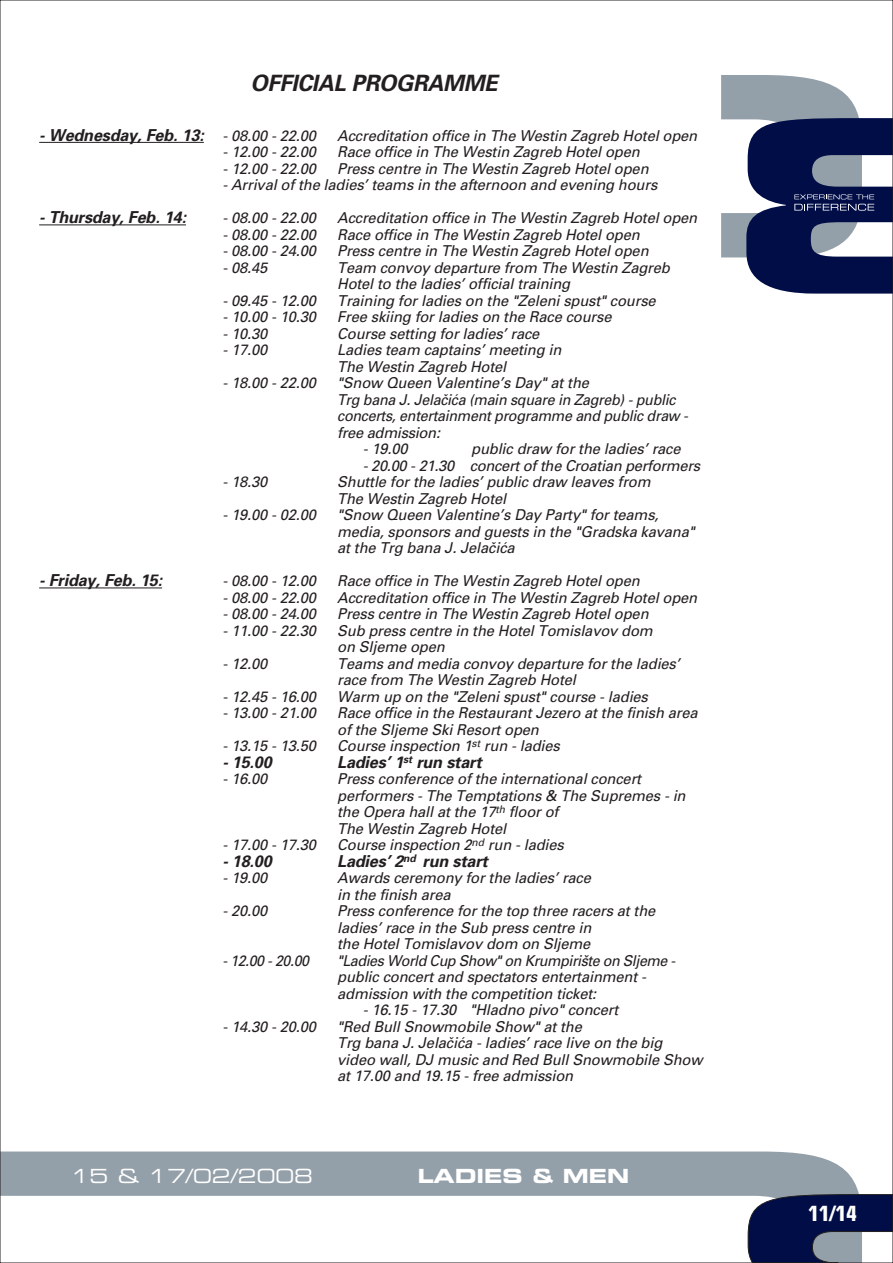
<style>
.page{position:relative;width:893px;height:1263px;background:#fff}
.page>*{position:absolute;margin:0;border:0;box-sizing:border-box;transform-origin:0 0}
.t1{font:italic 700 22.5px "Univers";letter-spacing:-.01em;color:#231f20}
.t2{font:700 condensed 21px "Eurostile";color:#fff}
.t3{font:19.5px "Eurostile Roman Extended Two";color:#fff}
.t4{font:19.5px "Eurostile Bold Extended Two";color:#fff}
.t5{font:italic 700 16.5px "Univers";letter-spacing:-.01em;color:#231f20}
.t6{font:italic 15px/16.5px "Univers";letter-spacing:-.01em;color:#231f20}
.t7{font:italic 15px/16.5px "Univers";letter-spacing:-.01em;color:#231f20;scale:.95 1}
.s1{font-weight:400;font-size:15px}
</style>
<div class="page">
<div style="left:2px;top:1151px;width:857px;height:45px;background:#94a0a9"></div>
<svg style="left:747px;top:1194px;width:144px;height:67px"></svg>
<svg style="left:721px;top:75px;width:170px;height:219px"></svg>
<hr style="left:39px;top:142px;width:165px;height:1px;background:#231f20">
<hr style="left:39px;top:224px;width:147px;height:1px;background:#231f20">
<hr style="left:39px;top:587px;width:123px;height:1px;background:#231f20">
<h1 class="t1" style="left:250px;top:70px;width:249px">OFFICIAL PROGRAMME</h1>
<p class="t5" style="left:39px;top:125px;width:278px">- Wednesday, Feb. 13: <span class="s1">- 08.00 - 22.00</span></p>
<p class="t6" style="left:337px;top:127px;width:362px">Accreditation office in The Westin Zagreb Hotel open</p>
<p class="t6" style="left:222px;top:144px;width:95px">- 12.00 - 22.00</p>
<p class="t6" style="left:337px;top:144px;width:304px">Race office in The Westin Zagreb Hotel open</p>
<p class="t6" style="left:222px;top:160px;width:95px">- 12.00 - 22.00</p>
<p class="t6" style="left:337px;top:160px;width:313px">Press centre in The Westin Zagreb Hotel open</p>
<p class="t6" style="left:222px;top:177px;width:436px">- Arrival of the ladies’ teams in the afternoon and evening hours</p>
<p class="t5" style="left:39px;top:207px;width:149px">- Thursday, Feb. 14:</p>
<p class="t6" style="left:222px;top:210px;width:95px">- 08.00 - 22.00</p>
<p class="t6" style="left:337px;top:210px;width:362px">Accreditation office in The Westin Zagreb Hotel open</p>
<p class="t6" style="left:222px;top:226px;width:95px">- 08.00 - 22.00</p>
<p class="t6" style="left:337px;top:226px;width:304px">Race office in The Westin Zagreb Hotel open</p>
<p class="t6" style="left:222px;top:243px;width:95px">- 08.00 - 24.00</p>
<p class="t6" style="left:337px;top:243px;width:313px">Press centre in The Westin Zagreb Hotel open</p>
<p class="t6" style="left:222px;top:259px;width:46px">- 08.45</p>
<p class="t6" style="left:337px;top:259px;width:334px">Team convoy departure from The Westin Zagreb<br>Hotel to the ladies’ official training</p>
<p class="t6" style="left:222px;top:292px;width:95px">- 09.45 - 12.00</p>
<p class="t6" style="left:337px;top:292px;width:320px">Training for ladies on the "Zeleni spust" course</p>
<p class="t6" style="left:222px;top:309px;width:95px">- 10.00 - 10.30</p>
<p class="t6" style="left:337px;top:309px;width:276px">Free skiing for ladies on the Race course</p>
<p class="t6" style="left:222px;top:325px;width:46px">- 10.30</p>
<p class="t6" style="left:337px;top:325px;width:204px">Course setting for ladies’ race</p>
<p class="t6" style="left:222px;top:342px;width:46px">- 17.00</p>
<p class="t6" style="left:337px;top:342px;width:226px">Ladies team captains’ meeting in<br>The Westin Zagreb Hotel</p>
<p class="t6" style="left:222px;top:375px;width:95px">- 18.00 - 22.00</p>
<p class="t6" style="left:337px;top:375px;width:352px">"Snow Queen Valentine’s Day" at the<br>Trg bana J. JelaËiÊa (main square in Zagreb) - public concerts, entertainment programme and public draw - free admission:</p>
<p class="t6" style="left:363px;top:441px;width:46px">- 19.00</p>
<p class="t6" style="left:471px;top:441px;width:211px">public draw for the ladies’ race</p>
<p class="t6" style="left:363px;top:457px;width:339px">- 20.00 - 21.30 concert of the Croatian performers</p>
<p class="t6" style="left:222px;top:474px;width:46px">- 18.30</p>
<p class="t6" style="left:337px;top:474px;width:315px">Shuttle for the ladies’ public draw leaves from<br>The Westin Zagreb Hotel</p>
<p class="t6" style="left:222px;top:507px;width:95px">- 19.00 - 02.00</p>
<p class="t6" style="left:337px;top:507px;width:359px">"Snow Queen Valentine’s Day Party" for teams, media, sponsors and guests in the "Gradska kavana" at the Trg bana J. JelaËiÊa</p>
<p class="t5" style="left:39px;top:570px;width:125px">- Friday, Feb. 15:</p>
<p class="t6" style="left:222px;top:573px;width:95px">- 08.00 - 12.00</p>
<p class="t6" style="left:337px;top:573px;width:304px">Race office in The Westin Zagreb Hotel open</p>
<p class="t6" style="left:222px;top:589px;width:95px">- 08.00 - 22.00</p>
<p class="t6" style="left:337px;top:589px;width:362px">Accreditation office in The Westin Zagreb Hotel open</p>
<p class="t6" style="left:222px;top:606px;width:95px">- 08.00 - 24.00</p>
<p class="t6" style="left:337px;top:606px;width:313px">Press centre in The Westin Zagreb Hotel open</p>
<p class="t6" style="left:222px;top:622px;width:95px">- 11.00 - 22.30</p>
<p class="t6" style="left:337px;top:622px;width:317px">Sub press centre in the Hotel Tomislavov dom on Sljeme open</p>
<p class="t6" style="left:222px;top:655px;width:46px">- 12.00</p>
<p class="t6" style="left:337px;top:655px;width:344px">Teams and media convoy departure for the ladies’ race from The Westin Zagreb Hotel</p>
<p class="t6" style="left:222px;top:688px;width:95px">- 12.45 - 16.00</p>
<p class="t6" style="left:337px;top:688px;width:312px">Warm up on the "Zeleni spust" course - ladies</p>
<p class="t6" style="left:222px;top:705px;width:95px">- 13.00 - 21.00</p>
<p class="t6" style="left:337px;top:705px;width:362px">Race office in the Restaurant Jezero at the finish area of the Sljeme Ski Resort open</p>
<p class="t6" style="left:222px;top:738px;width:95px">- 13.15 - 13.50</p>
<p class="t6" style="left:337px;top:738px;width:224px">Course inspection 1<sup>st</sup> run - ladies</p>
<p class="t5" style="left:222px;top:752px;width:51px">- 15.00</p>
<p class="t5" style="left:337px;top:752px;width:146px">Ladies’ 1<sup>st</sup> run start</p>
<p class="t6" style="left:222px;top:771px;width:46px">- 16.00</p>
<p class="t6" style="left:337px;top:771px;width:350px">Press conference of the international concert performers - The Temptations &amp; The Supremes - in the Opera hall at the 17<sup>th</sup> floor of<br>The Westin Zagreb Hotel</p>
<p class="t6" style="left:222px;top:837px;width:95px">- 17.00 - 17.30</p>
<p class="t6" style="left:337px;top:837px;width:228px">Course inspection 2<sup>nd</sup> run - ladies</p>
<p class="t5" style="left:222px;top:851px;width:51px">- 18.00</p>
<p class="t5" style="left:337px;top:851px;width:152px">Ladies’ 2<sup>nd</sup> run start</p>
<p class="t6" style="left:222px;top:870px;width:46px">- 19.00</p>
<p class="t6" style="left:337px;top:870px;width:255px">Awards ceremony for the ladies’ race in the finish area</p>
<p class="t6" style="left:222px;top:903px;width:46px">- 20.00</p>
<p class="t6" style="left:337px;top:903px;width:320px">Press conference for the top three racers at the ladies’ race in the Sub press centre in<br>the Hotel Tomislavov dom on Sljeme</p>
<p class="t7" style="left:222px;top:952px;width:93px">- 12.00 - 20.00</p>
<p class="t7" style="left:337px;top:952px;width:357px">"Ladies World Cup Show" on Krumpirište on Sljeme - public concert and spectators entertainment - admission with the competition ticket:</p>
<p class="t6" style="left:363px;top:1002px;width:257px">- 16.15 - 17.30 "Hladno pivo" concert</p>
<p class="t6" style="left:222px;top:1018px;width:95px">- 14.30 - 20.00</p>
<p class="t6" style="left:337px;top:1018px;width:367px">"Red Bull Snowmobile Show" at the<br>Trg bana J. JelaËiÊa - ladies’ race live on the big video wall, DJ music and Red Bull Snowmobile Show at 17.00 and 19.15 - free admission</p>
<h3 class="t3" style="left:71px;top:1163px;width:244px">15 &amp; 17/02/2008</h3>
<h3 class="t4" style="left:418px;top:1162px;width:213px">LADIES &amp; MEN</h3>
<h2 class="t2" style="left:809px;top:1200px;width:50px">11/14</h2>
</div>
